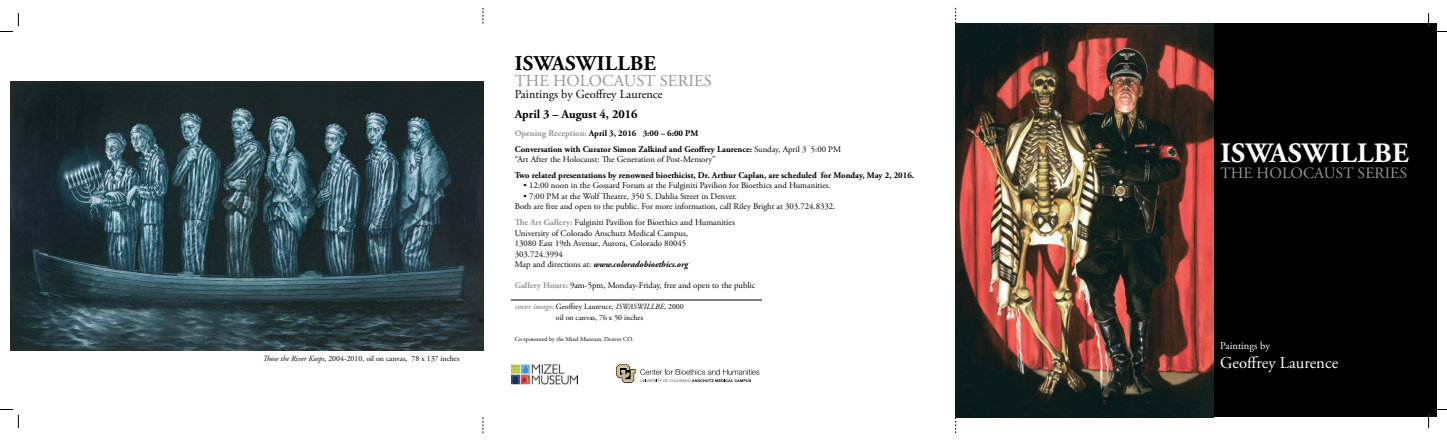
<style>
.page{position:relative;width:1447px;height:441px;background:#fff}
.page>*{position:absolute;margin:0;border:0;box-sizing:border-box;transform-origin:0 0}
.t1{font:700 28px "Adobe Garamond Pro";letter-spacing:.015em;color:#fff}
.t2{font:700 21px "Adobe Garamond Pro";letter-spacing:.015em;color:#000}
.t3{font:16.62px "Adobe Garamond Pro";letter-spacing:.005em;color:#939598}
.t4{font:16.62px "Adobe Garamond Pro";color:#fff}
.t5{font:15.75px "Adobe Garamond Pro";letter-spacing:.005em;color:#939598}
.t6{font:12.25px "Adobe Garamond Pro";color:#000}
.t7{font:700 12.25px "Adobe Garamond Pro";color:#000}
.t8{font:10.5px "Adobe Garamond Pro";color:#fff}
.t9{font:8.75px/10.5px "Adobe Garamond Pro";color:#000}
.t10{font:700 8.75px/15.8px "Adobe Garamond Pro";color:#000}
.t11{font:7.88px/10.5px "Adobe Garamond Pro";color:#000;text-align:center}
.t12{font:6.12px "Adobe Garamond Pro";color:#000}
.s1{font-style:italic}
.s2{color:#939598}
.s3{font-weight:400}
.s4{font-weight:700;color:#939598}
.s5{font-weight:700;font-style:italic}
.s6{font-weight:700;font-style:italic;color:#939598}
</style>
<div class="page">
<div style="left:956px;top:24px;width:480px;height:393px;background:#000"></div>
<img style="left:956px;top:24px;width:257px;height:393px">
<svg style="left:616px;top:364px;width:143px;height:19px"></svg>
<hr style="left:511px;top:300px;width:251px;height:1px;background:#000">
<img style="left:512px;top:364px;width:65px;height:20px">
<img style="left:11px;top:82px;width:472px;height:268px">
<svg style="left:483px;top:8px;width:1px;height:16px"></svg>
<svg style="left:955px;top:8px;width:1px;height:16px"></svg>
<svg style="left:955px;top:417px;width:1px;height:16px"></svg>
<svg style="left:483px;top:417px;width:1px;height:16px"></svg>
<svg style="left:0;top:13px;width:19px;height:19px"></svg>
<svg style="left:0;top:409px;width:19px;height:19px"></svg>
<svg style="left:1427px;top:13px;width:19px;height:19px"></svg>
<svg style="left:1428px;top:409px;width:18px;height:19px"></svg>
<p class="t11" style="left:263px;top:353px;width:198px"><span class="s1">Those the River Keeps</span>, 2004-2010, oil on canvas, 78 x 137 inches</p>
<h2 class="t2" style="left:515px;top:51px;width:143px">ISWASWILLBE</h2>
<h3 class="t3" style="left:515px;top:71px;width:199px">THE HOLOCAUST SERIES</h3>
<h3 class="t6" style="left:514px;top:87px;width:149px">Paintings by Geoffrey Laurence</h3>
<h3 class="t7" style="left:514px;top:107px;width:124px">April 3 – August 4, 2016</h3>
<p class="t10" style="left:514px;top:125px;width:328px"><span class="s2">Opening Reception:</span> April 3, 2016 3:00 – 6:00 PM<br>Conversation with Curator Simon Zalkind and Geoffrey Laurence: <span class="s3">Sunday, April 3 5:00 PM</span></p>
<p class="t9" style="left:514px;top:155px;width:202px">“Art After the Holocaust: The Generation of Post-Memory”</p>
<p class="t10" style="left:514px;top:167px;width:401px">Two related presentations by renowned bioethicist, Dr. Arthur Caplan, are scheduled for Monday, May 2, 2016.</p>
<p class="t9" style="left:523px;top:181px;width:309px">• 12:00 noon in the Gossard Forum at the Fulginiti Pavilion for Bioethics and Humanities.</p>
<p class="t9" style="left:514px;top:191px;width:322px;text-indent:9px">• 7:00 PM at the Wolf Theatre, 350 S. Dahlia Street in Denver.<br>Both are free and open to the public. For more information, call Riley Bright at 303.724.8332.</p>
<p class="t9" style="left:514px;top:218px;width:222px"><span class="s4">The Art Gallery:</span> Fulginiti Pavilion for Bioethics and Humanities University of Colorado Anschutz Medical Campus,<br>13080 East 19th Avenue, Aurora, Colorado 80045<br>303.724.3994<br>Map and directions at: <span class="s5">www.coloradobioethics.org</span></p>
<p class="t9" style="left:514px;top:281px;width:242px"><span class="s4">Gallery Hours:</span> 9am-5pm, Monday-Friday, free and open to the public</p>
<p class="t11" style="left:514px;top:302px;width:171px"><span class="s6">cover image:</span> Geoffrey Laurence, <span class="s1">ISWASWILLBE</span>, 2000 oil on canvas, 76 x 50 inches</p>
<p class="t12" style="left:514px;top:335px;width:121px">Co-sponsored by the Mizel Museum, Denver CO.</p>
<h1 class="t1" style="left:1220px;top:137px;width:190px">ISWASWILLBE</h1>
<h3 class="t5" style="left:1220px;top:163px;width:188px">THE HOLOCAUST SERIES</h3>
<p class="t8" style="left:1220px;top:340px;width:51px">Paintings by</p>
<h3 class="t4" style="left:1220px;top:352px;width:119px">Geoffrey Laurence</h3>
</div>
